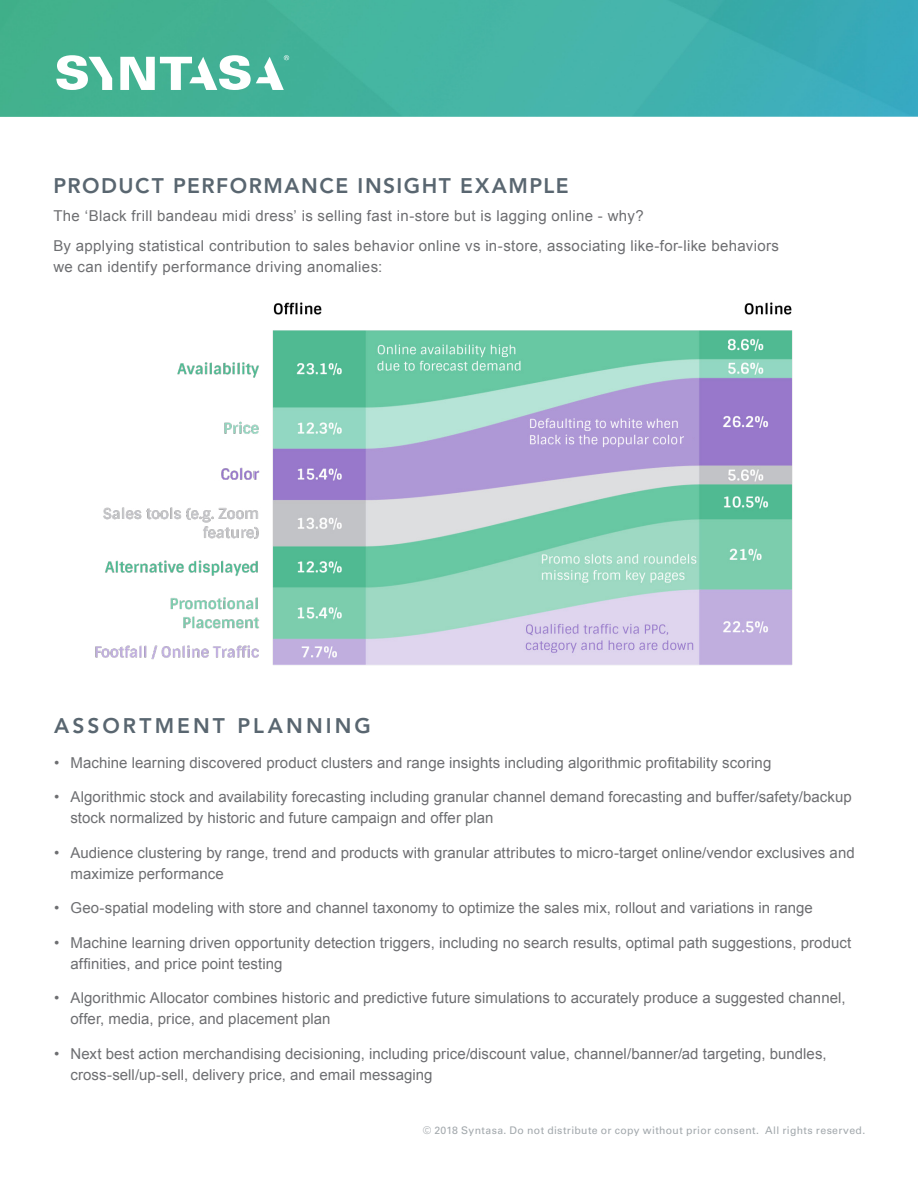
<style>
.page{position:relative;width:918px;height:1188px;background:#fff}
.page>*{position:absolute;margin:0;border:0;box-sizing:border-box;transform-origin:0 0}
.t1{font:800 21px "Avenir";letter-spacing:.075em;color:#596670}
.t2{font:800 21px "Avenir";letter-spacing:.15em;color:#596670}
.Body{font:15px/21px "Arial";letter-spacing:.005em;color:#6d6e71}
.Body-2{font:15px/21px "Arial";letter-spacing:.025em;color:#6d6e71}
.t3{font:10.5px "Univers";letter-spacing:.035em;color:#a2a8ac}
</style>
<div class="page">
<img style="left:0;top:0;width:918px;height:117px">
<svg style="left:56px;top:55px;width:56px;height:35px"></svg>
<svg style="left:120px;top:55px;width:169px;height:35px"></svg>
<img style="left:95px;top:302px;width:698px;height:363px">
<img style="left:211px;top:465px;width:42px;height:15px">
<img style="left:678px;top:431px;width:13px;height:15px">
<h2 class="t1" style="left:53px;top:174px;width:517px">PRODUCT PERFORMANCE INSIGHT EXAMPLE</h2>
<p class="Body" style="left:53px;top:205px;width:592px">The ‘Black frill bandeau midi dress’ is selling fast in-store but is lagging online - why?</p>
<p class="Body-2" style="left:53px;top:235px;width:727px">By applying statistical contribution to sales behavior online vs in-store, associating like-for-like behaviors we can identify performance driving anomalies:</p>
<h2 class="t2" style="left:54px;top:713px;width:318px">ASSORTMENT PLANNING</h2>
<p class="Body" style="left:54px;top:752px;width:719px">• Machine learning discovered product clusters and range insights including algorithmic profitability scoring</p>
<p class="Body" style="left:70px;top:786px;width:783px;text-indent:-16px">• Algorithmic stock and availability forecasting including granular channel demand forecasting and buffer/safety/backup stock normalized by historic and future campaign and offer plan</p>
<p class="Body" style="left:70px;top:842px;width:786px;text-indent:-16px">• Audience clustering by range, trend and products with granular attributes to micro-target online/vendor exclusives and maximize performance</p>
<p class="Body" style="left:54px;top:897px;width:760px">• Geo-spatial modeling with store and channel taxonomy to optimize the sales mix, rollout and variations in range</p>
<p class="Body" style="left:70px;top:932px;width:782px;text-indent:-16px">• Machine learning driven opportunity detection triggers, including no search results, optimal path suggestions, product affinities, and price point testing</p>
<p class="Body" style="left:70px;top:987px;width:777px;text-indent:-16px">• Algorithmic Allocator combines historic and predictive future simulations to accurately produce a suggested channel, offer, media, price, and placement plan</p>
<p class="Body" style="left:70px;top:1043px;width:758px;text-indent:-16px">• Next best action merchandising decisioning, including price/discount value, channel/banner/ad targeting, bundles, cross-sell/up-sell, delivery price, and email messaging</p>
<p class="t3" style="left:423px;top:1124px;width:444px">© 2018 Syntasa. Do not distribute or copy without prior consent. All rights reserved.</p>
</div>
